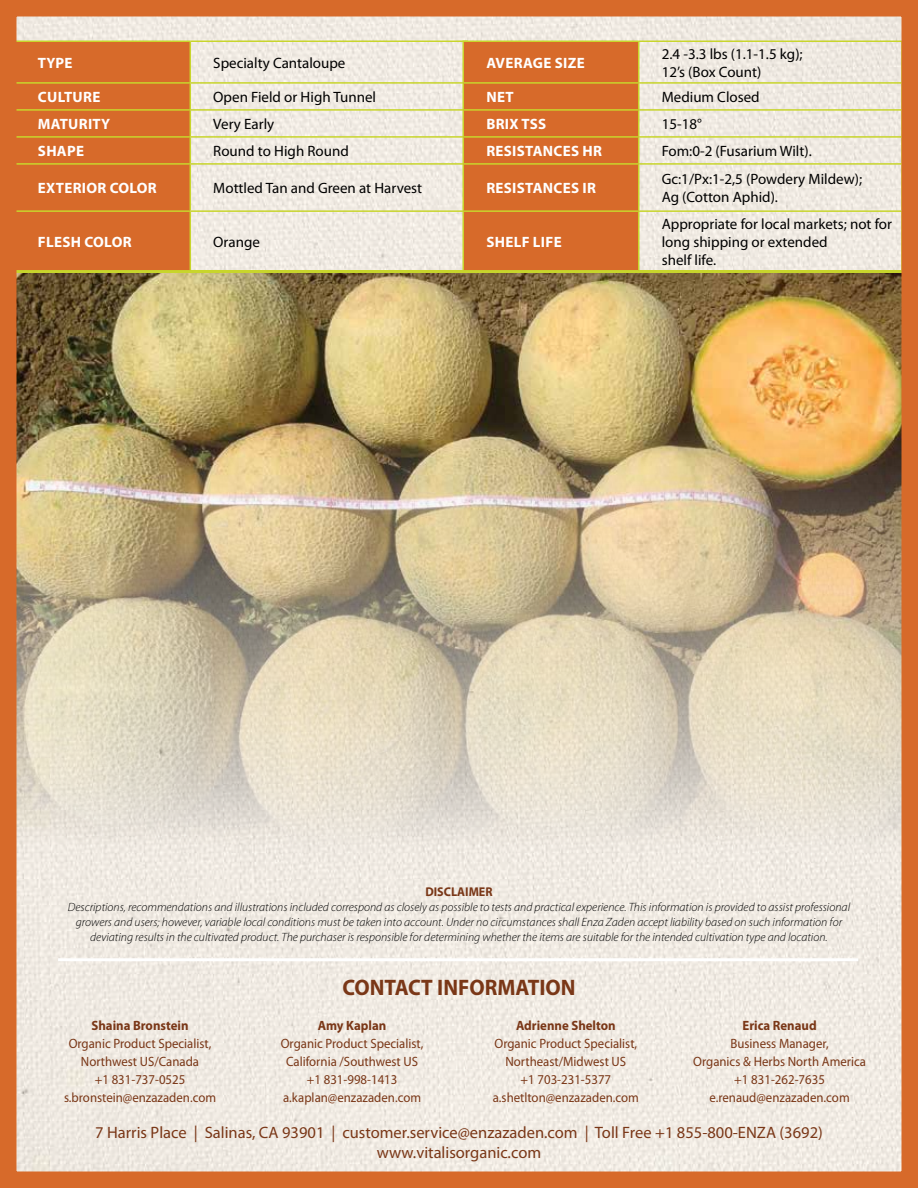
<style>
.page{position:relative;width:918px;height:1188px;background:#fff}
.page>*{position:absolute;margin:0;border:0;box-sizing:border-box;transform-origin:0 0}
.t1{font:700 22.5px "Myriad Pro";color:#7a3717;scale:.95 1}
.t2{font:16.5px/19.5px "Myriad Pro";color:#7a3717;text-align:center}
.t3{font:15px/18px "Myriad Pro";color:#000}
.t4{font:700 15px "Myriad Pro";letter-spacing:.02em;color:#fff}
.t5{font:13.5px/18px "Myriad Pro";color:#7a3717;text-align:center;scale:.95 1}
.t6{font:700 13.5px "Myriad Pro";color:#7a3717;scale:.95 1}
.t7{font:700 12.75px "Myriad Pro";color:#7a3717;scale:.95 1}
.t8{font:italic 300 12px/15px "Myriad Pro";color:#000;text-align:center}
</style>
<div class="page">
<img style="left:0;top:0;width:918px;height:1188px">
<p class="t4" style="left:38px;top:53px;width:36px">TYPE</p>
<p class="t3" style="left:213px;top:53px;width:134px">Specialty Cantaloupe</p>
<p class="t4" style="left:38px;top:87px;width:64px">CULTURE</p>
<p class="t3" style="left:213px;top:88px;width:164px">Open Field or High Tunnel</p>
<p class="t4" style="left:38px;top:114px;width:74px">MATURITY</p>
<p class="t3" style="left:213px;top:115px;width:63px">Very Early</p>
<p class="t4" style="left:38px;top:141px;width:48px">SHAPE</p>
<p class="t3" style="left:213px;top:142px;width:137px">Round to High Round</p>
<p class="t4" style="left:38px;top:178px;width:120px">EXTERIOR COLOR</p>
<p class="t3" style="left:213px;top:179px;width:210px">Mottled Tan and Green at Harvest</p>
<p class="t4" style="left:38px;top:232px;width:95px">FLESH COLOR</p>
<p class="t3" style="left:213px;top:232px;width:48px">Orange</p>
<p class="t4" style="left:486px;top:53px;width:100px">AVERAGE SIZE</p>
<p class="t3" style="left:662px;top:44px;width:142px">2.4 -3.3 lbs (1.1-1.5 kg);<br>12’s (Box Count)</p>
<p class="t4" style="left:486px;top:87px;width:29px">NET</p>
<p class="t3" style="left:662px;top:88px;width:99px">Medium Closed</p>
<p class="t4" style="left:486px;top:114px;width:61px">BRIX TSS</p>
<p class="t3" style="left:662px;top:115px;width:42px">15-18°</p>
<p class="t4" style="left:486px;top:141px;width:117px">RESISTANCES HR</p>
<p class="t3" style="left:662px;top:142px;width:152px">Fom:0-2 (Fusarium Wilt).</p>
<p class="t4" style="left:486px;top:178px;width:111px">RESISTANCES IR</p>
<p class="t3" style="left:662px;top:170px;width:202px">Gc:1/Px:1-2,5 (Powdery Mildew);<br>Ag (Cotton Aphid).</p>
<p class="t4" style="left:486px;top:232px;width:77px">SHELF LIFE</p>
<p class="t3" style="left:662px;top:214px;width:232px">Appropriate for local markets; not for long shipping or extended<br>shelf life.</p>
<p class="t7" style="left:425px;top:883px;width:72px">DISCLAIMER</p>
<p class="t8" style="left:68px;top:900px;width:784px">Descriptions, recommendations and illustrations included correspond as closely as possible to tests and practical experience. This information is provided to assist professional growers and users; however, variable local conditions must be taken into account. Under no circumstances shall Enza Zaden accept liability based on such information for deviating results in the cultivated product. The purchaser is responsible for determining whether the items are suitable for the intended cultivation type and location.</p>
<p class="t6" style="left:92px;top:1016px;width:104px">Shaina Bronstein</p>
<p class="t5" style="left:64px;top:1034px;width:162px">Organic Product Specialist,<br>Northwest US/Canada<br>+1 831-737-0525 s.bronstein@enzazaden.com</p>
<h1 class="t1" style="left:342px;top:973px;width:247px">CONTACT INFORMATION</h1>
<p class="t6" style="left:318px;top:1016px;width:74px">Amy Kaplan</p>
<p class="t5" style="left:281px;top:1034px;width:152px">Organic Product Specialist,<br>California /Southwest US +1 831-998-1413 a.kaplan@enzazaden.com</p>
<p class="t6" style="left:516px;top:1016px;width:106px">Adrienne Shelton</p>
<p class="t5" style="left:493px;top:1034px;width:155px">Organic Product Specialist,<br>Northeast/Midwest US<br>+1 703-231-5377 a.shetlton@enzazaden.com</p>
<p class="t6" style="left:743px;top:1016px;width:80px">Erica Renaud</p>
<p class="t5" style="left:693px;top:1034px;width:183px">Business Manager,<br>Organics &amp; Herbs North America +1 831-262-7635 e.renaud@enzazaden.com</p>
<h2 class="t2" style="left:95px;top:1123px;width:729px">7 Harris Place | Salinas, CA 93901 | customer.service@enzazaden.com | Toll Free +1 855-800-ENZA (3692) www.vitalisorganic.com</h2>
</div>
